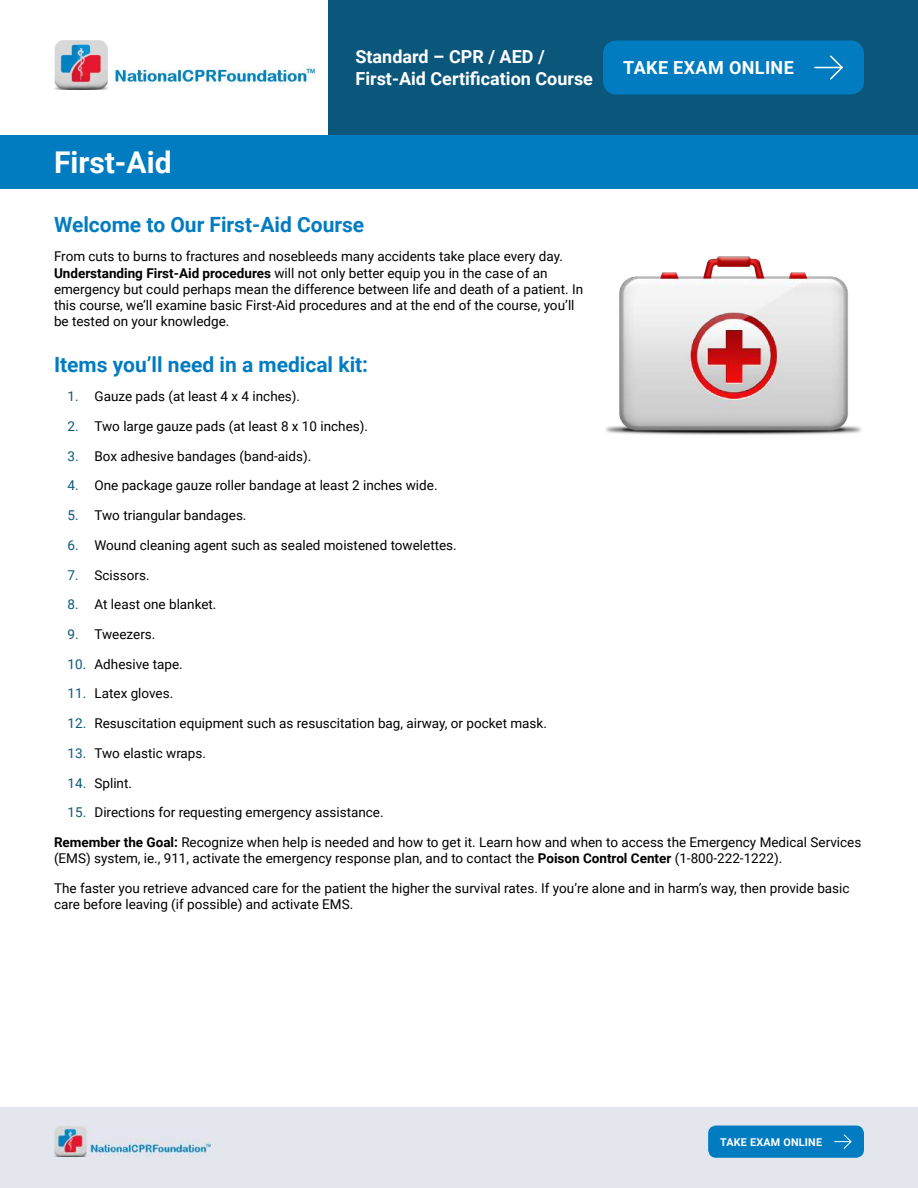
<style>
.page{position:relative;width:918px;height:1188px;background:#fff}
.page>*{position:absolute;margin:0;border:0;box-sizing:border-box;transform-origin:0 0}
.t1{font:700 30px "Roboto";color:#fff}
.t2{font:700 21px "Roboto";color:#027cc0}
.t3{font:700 18px/21.6px "Roboto";color:#fff}
.t4{font:700 18px "Roboto";letter-spacing:.02em;color:#fff}
.t5{font:13.5px/16.2px "Roboto";color:#000}
.t6{font:700 10.8px "Roboto";letter-spacing:.02em;color:#fff}
.s1{font-weight:700}
.s2{color:#0b577b}
</style>
<div class="page">
<img style="left:54px;top:41px;width:261px;height:48px">
<hr style="left:0;top:0;width:1px;height:135px;background:#0b577b">
<div style="left:328px;top:0;width:590px;height:135px;background:#0b577b"></div>
<div style="left:0;top:1107px;width:918px;height:81px;background:#e3e6ec"></div>
<div style="left:0;top:135px;width:918px;height:54px;background:#027cc0"></div>
<img style="left:54px;top:1127px;width:157px;height:29px">
<div style="left:603px;top:40px;width:261px;height:54px;background:#027cc0;border-radius:14px"></div>
<svg style="left:815px;top:55px;width:28px;height:25px"></svg>
<div style="left:708px;top:1126px;width:156px;height:32px;background:#027cc0;border-radius:8px"></div>
<svg style="left:835px;top:1134px;width:17px;height:15px"></svg>
<img style="left:605px;top:256px;width:257px;height:179px">
<h1 class="t1" style="left:54px;top:142px;width:119px">First-Aid</h1>
<h3 class="t3" style="left:356px;top:46px;width:239px">Standard – CPR / AED /<br>First-Aid Certification Course</h3>
<h3 class="t4" style="left:623px;top:55px;width:172px">TAKE EXAM ONLINE</h3>
<h2 class="t2" style="left:54px;top:210px;width:312px">Welcome to Our First-Aid Course</h2>
<p class="t5" style="left:54px;top:248px;width:531px">From cuts to burns to fractures and nosebleeds many accidents take place every day.<br><span class="s1">Understanding First-Aid procedures</span> will not only better equip you in the case of an emergency but could perhaps mean the difference between life and death of a patient. In this course, we’ll examine basic First-Aid procedures and at the end of the course, you’ll be tested on your knowledge.</p>
<h2 class="t2" style="left:54px;top:350px;width:316px">Items you’ll need in a medical kit:</h2>
<p class="t5" style="left:68px;top:388px;width:234px"><span class="s2">1.</span> Gauze pads (at least 4 x 4 inches).</p>
<p class="t5" style="left:68px;top:418px;width:302px"><span class="s2">2.</span> Two large gauze pads (at least 8 x 10 inches).</p>
<p class="t5" style="left:68px;top:447px;width:245px"><span class="s2">3.</span> Box adhesive bandages (band-aids).</p>
<p class="t5" style="left:68px;top:477px;width:372px"><span class="s2">4.</span> One package gauze roller bandage at least 2 inches wide.</p>
<p class="t5" style="left:68px;top:507px;width:181px"><span class="s2">5.</span> Two triangular bandages.</p>
<p class="t5" style="left:68px;top:537px;width:391px"><span class="s2">6.</span> Wound cleaning agent such as sealed moistened towelettes.</p>
<p class="t5" style="left:68px;top:566px;width:84px"><span class="s2">7.</span> Scissors.</p>
<p class="t5" style="left:68px;top:596px;width:151px"><span class="s2">8.</span> At least one blanket.</p>
<p class="t5" style="left:68px;top:626px;width:89px"><span class="s2">9.</span> Tweezers.</p>
<p class="t5" style="left:68px;top:655px;width:117px"><span class="s2">10.</span> Adhesive tape.</p>
<p class="t5" style="left:68px;top:685px;width:107px"><span class="s2">11.</span> Latex gloves.</p>
<p class="t5" style="left:68px;top:715px;width:481px"><span class="s2">12.</span> Resuscitation equipment such as resuscitation bag, airway, or pocket mask.</p>
<p class="t5" style="left:68px;top:744px;width:140px"><span class="s2">13.</span> Two elastic wraps.</p>
<p class="t5" style="left:68px;top:774px;width:66px"><span class="s2">14.</span> Splint.</p>
<p class="t5" style="left:54px;top:797px;width:809px;line-height:29.7px;text-indent:14px"><span class="s2">15.</span> Directions for requesting emergency assistance.<br><span class="s1">Remember the Goal:</span> Recognize when help is needed and how to get it. Learn how and when to access the Emergency Medical Services</p>
<p class="t5" style="left:54px;top:843px;width:797px;line-height:29.7px">(EMS) system, ie., 911, activate the emergency response plan, and to contact the <span class="s1">Poison Control Center</span> (1-800-222-1222).<br>The faster you retrieve advanced care for the patient the higher the survival rates. If you’re alone and in harm’s way, then provide basic</p>
<p class="t5" style="left:54px;top:896px;width:301px">care before leaving (if possible) and activate EMS.</p>
<p class="t6" style="left:720px;top:1134px;width:103px">TAKE EXAM ONLINE</p>
</div>
